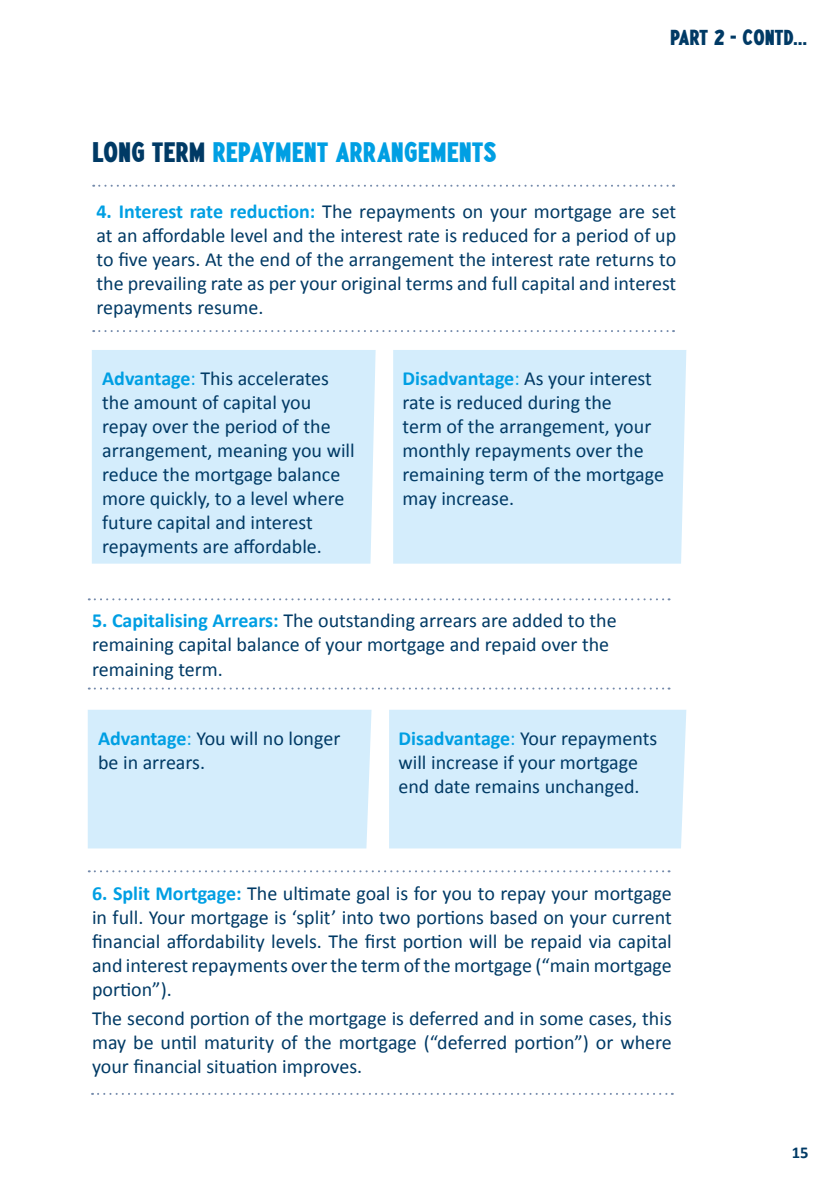
<style>
.page{position:relative;width:840px;height:1191px;background:#fff}
.page>*{position:absolute;margin:0;border:0;box-sizing:border-box;transform-origin:0 0}
.t1{font:22px "Paint Store JNL";color:#009fe3}
.t2{font:20px/24px "Calibri";color:#003a65}
.t3{font:17px "Paint Store JNL";color:#003a65}
.t4{font:700 16.6px "Calibri";color:#003a65}
.s1{color:#003a65}
.s2{font-weight:700;color:#009fe3}
.s3{color:#009fe3}
</style>
<div class="page">
<svg style="left:89px;top:687px;width:580px;height:2px"></svg>
<svg style="left:89px;top:598px;width:580px;height:2px"></svg>
<div style="left:88px;top:709px;width:283px;height:139px;background:#d4edfc"></div>
<div style="left:389px;top:709px;width:297px;height:139px;background:#d4edfc"></div>
<svg style="left:92px;top:1092px;width:580px;height:2px"></svg>
<svg style="left:89px;top:870px;width:580px;height:2px"></svg>
<svg style="left:93px;top:330px;width:580px;height:2px"></svg>
<svg style="left:93px;top:185px;width:580px;height:2px"></svg>
<div style="left:92px;top:350px;width:283px;height:213px;background:#d4edfc"></div>
<div style="left:393px;top:350px;width:293px;height:213px;background:#d4edfc"></div>
<p class="t1" style="left:92px;top:140px;width:405px"><span class="s1">LONG TERM</span> REPAYMENT ARRANGEMENTS</p>
<p class="t3" style="left:670px;top:29px;width:138px">PART 2 - CONTD...</p>
<p class="t2" style="left:96px;top:199px;width:581px;text-align:justify"><span class="s2">4. Interest rate reduction:</span> The repayments on your mortgage are set at an affordable level and the interest rate is reduced for a period of up to five years. At the end of the arrangement the interest rate returns to the prevailing rate as per your original terms and full capital and interest repayments resume.</p>
<p class="t2" style="left:102px;top:365px;width:254px"><span class="s2">Advantage</span><span class="s3">:</span> This accelerates the amount of capital you repay over the period of the arrangement, meaning you will reduce the mortgage balance more quickly, to a level where future capital and interest repayments are affordable.</p>
<p class="t2" style="left:402px;top:365px;width:263px"><span class="s2">Disadvantage</span><span class="s3">:</span> As your interest rate is reduced during the<br>term of the arrangement, your monthly repayments over the remaining term of the mortgage may increase.</p>
<p class="t2" style="left:92px;top:608px;width:526px"><span class="s2">5. Capitalising Arrears:</span> The outstanding arrears are added to the remaining capital balance of your mortgage and repaid over the remaining term.</p>
<p class="t2" style="left:98px;top:725px;width:244px"><span class="s2">Advantage</span><span class="s3">:</span> You will no longer be in arrears.</p>
<p class="t2" style="left:398px;top:725px;width:260px"><span class="s2">Disadvantage</span><span class="s3">:</span> Your repayments will increase if your mortgage end date remains unchanged.</p>
<p class="t2" style="left:92px;top:880px;width:581px;text-align:justify"><span class="s2">6. Split Mortgage:</span> The ultimate goal is for you to repay your mortgage in full. Your mortgage is ‘split’ into two portions based on your current financial affordability levels. The first portion will be repaid via capital and interest repayments over the term of the mortgage (“main mortgage portion”).</p>
<p class="t2" style="left:92px;top:1005px;width:581px;text-align:justify">The second portion of the mortgage is deferred and in some cases, this may be until maturity of the mortgage (“deferred portion”) or where your financial situation improves.</p>
<p class="t4" style="left:791px;top:1142px;width:18px">15</p>
</div>
